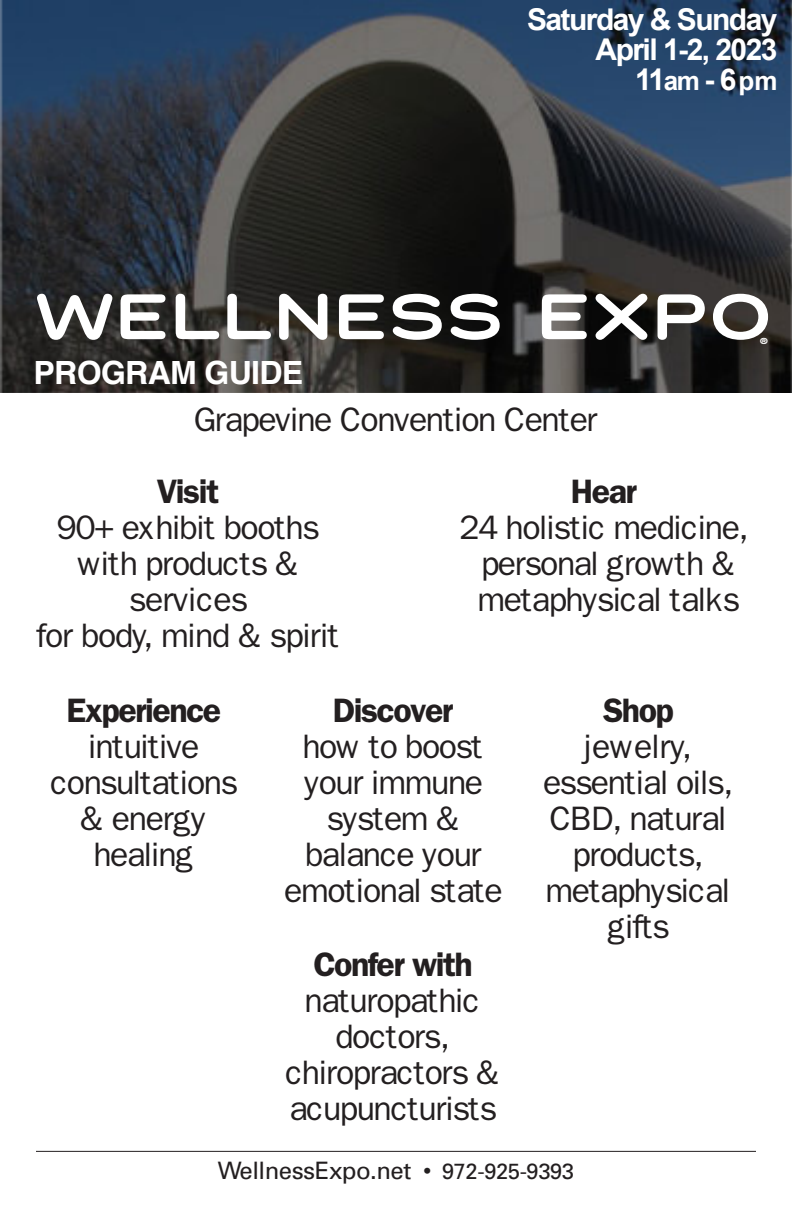
<style>
.page{position:relative;width:792px;height:1224px;background:#fff}
.page>*{position:absolute;margin:0;border:0;box-sizing:border-box;transform-origin:0 0}
.t1{font:700 64px "Lawyer Gothic";letter-spacing:-.03em;color:#fff;scale:1.06 1}
.t2{font:34px/36px "Franklin Gothic";letter-spacing:-.045em;color:#231f20;text-align:center}
.t3{font:600 34px "Franklin Gothic";letter-spacing:-.045em;color:#231f20}
.t4{font:700 32px "Helvetica";letter-spacing:-.02em;color:#fff}
.t5{font:700 30px/30px "Arial";letter-spacing:-.05em;color:#fff;text-align:right}
.t6{font:24px "Univers";letter-spacing:-.02em;color:#231f20}
.t7{font:700 8.8px "Lawyer Gothic";color:#fff;scale:1.06 1}
.s1{font-size:26px}
.s2{font-size:22px}
</style>
<div class="page">
<img style="left:0;top:0;width:792px;height:392px">
<hr style="left:36px;top:1151px;width:720px;height:1px;background:#231f20">
<p class="t5" style="left:527px;top:7px;width:252px">Saturday &amp; Sunday<br>April 1-2, 2023<br>11<span class="s1">am</span> - 6<span class="s1">pm</span></p>
<h1 class="t1" style="left:34px;top:291px;width:699px">WELLNESS EXPO</h1>
<p class="t7" style="left:760px;top:338px;width:9px">®</p>
<p class="t4" style="left:34px;top:360px;width:271px">PROGRAM GUIDE</p>
<p class="t2" style="left:194px;top:404px;width:406px">Grapevine Convention Center</p>
<p class="t3" style="left:157px;top:480px;width:64px">Visit</p>
<p class="t2" style="left:36px;top:512px;width:306px">90+ exhibit booths with products &amp; services<br>for body, mind &amp; spirit</p>
<p class="t3" style="left:571px;top:480px;width:68px">Hear</p>
<p class="t2" style="left:459px;top:512px;width:291px">24 holistic medicine, personal growth &amp; metaphysical talks</p>
<p class="t3" style="left:66px;top:699px;width:156px">Experience</p>
<p class="t2" style="left:50px;top:732px;width:189px">intuitive consultations &amp; energy healing</p>
<p class="t3" style="left:333px;top:699px;width:122px">Discover</p>
<p class="t2" style="left:284px;top:732px;width:220px">how to boost your immune system &amp; balance your emotional state</p>
<p class="t3" style="left:313px;top:953px;width:161px">Confer with</p>
<p class="t2" style="left:285px;top:985px;width:217px">naturopathic doctors, chiropractors &amp; acupuncturists</p>
<p class="t3" style="left:603px;top:699px;width:72px">Shop</p>
<p class="t2" style="left:543px;top:732px;width:192px">jewelry, essential oils,<br>CBD, natural products, metaphysical gifts</p>
<p class="t6" style="left:218px;top:1162px;width:358px">WellnessExpo.net • <span class="s2">972-925-9393</span></p>
</div>
